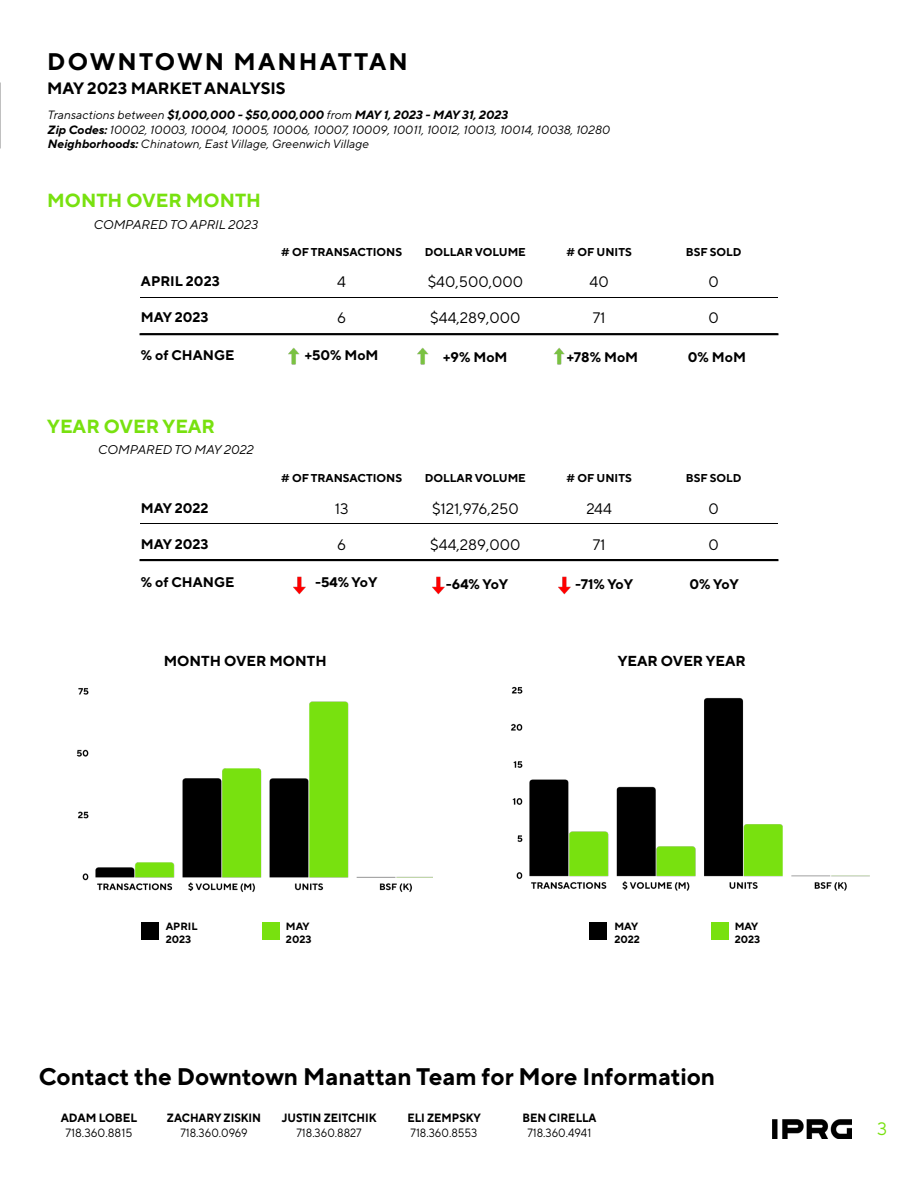
<style>
.page{position:relative;width:918px;height:1188px;background:#fff}
.page>*{position:absolute;margin:0;border:0;box-sizing:border-box;transform-origin:0 0}
.t1{font:700 24px "TT Norms Pro";color:#000}
.t2{font:700 24px "TT Norms Pro";letter-spacing:.09em;color:#000}
.t3{font:700 19.05px "TT Norms Pro";color:#78e10f}
.t4{font:18px "TT Norms Pro";color:#78e10f}
.t5{font:700 16.5px "TT Norms Pro";color:#000}
.t6{font:15.15px "TT Norms Pro";color:#000}
.t7{font:700 14.55px "TT Norms Pro";color:#000}
.t8{font:700 13.95px "TT Norms Pro";color:#000}
.t9{font:italic 12.6px "TT Norms Pro";color:#000}
.t10{font:italic 12px "TT Norms Pro";color:#000}
.t11{font:italic 700 12px "TT Norms Pro";color:#000}
.t12{font:12px "TT Norms Pro";color:#000;scale:.92 1}
.t13{font:700 12px "TT Norms Pro";color:#000;scale:.92 1}
.t14{font:12px "TT Norms Pro";color:#000;scale:.96 1}
.t15{font:700 12px "TT Norms Pro";color:#000;scale:.96 1}
.t16{font:700 11.4px "TT Norms Pro";color:#000}
.t17{font:700 10.5px "TT Norms Pro";color:#000}
.s1{font-weight:400}
.s2{font-weight:700}
</style>
<div class="page">
<img style="left:772px;top:1120px;width:79px;height:18px">
<img style="left:76px;top:688px;width:357px;height:204px">
<img style="left:511px;top:686px;width:359px;height:205px">
<div style="left:590px;top:923px;width:17px;height:17px;background:#000"></div>
<div style="left:711px;top:923px;width:18px;height:17px;background:#78e10f"></div>
<div style="left:141px;top:923px;width:18px;height:17px;background:#000"></div>
<div style="left:262px;top:923px;width:18px;height:17px;background:#78e10f"></div>
<hr style="left:140px;top:297px;width:638px;height:1px;background:#000">
<div style="left:140px;top:333px;width:638px;height:2px;border:1px solid #000"></div>
<hr style="left:140px;top:524px;width:638px;height:1px;background:#000">
<div style="left:140px;top:559px;width:638px;height:2px;border:1px solid #000"></div>
<img style="left:432px;top:577px;width:12px;height:18px">
<img style="left:558px;top:577px;width:12px;height:18px">
<img style="left:288px;top:347px;width:12px;height:18px">
<img style="left:417px;top:347px;width:12px;height:18px">
<img style="left:554px;top:347px;width:11px;height:18px">
<img style="left:293px;top:577px;width:12px;height:18px">
<p class="t2" style="left:47px;top:46px;width:362px">DOWNTOWN MANHATTAN</p>
<p class="t5" style="left:47px;top:78px;width:240px">MAY 2023 MARKET ANALYSIS</p>
<p class="t11" style="left:47px;top:107px;width:462px"><span class="s1">Transactions between</span> $1,000,000 - $50,000,000 <span class="s1">from</span> MAY 1, 2023 - MAY 31, 2023</p>
<p class="t10" style="left:47px;top:122px;width:564px"><span class="s2">Zip Codes:</span> 10002, 10003, 10004, 10005, 10006, 10007, 10009, 10011, 10012, 10013, 10014, 10038, 10280</p>
<p class="t10" style="left:47px;top:136px;width:323px"><span class="s2">Neighborhoods:</span> Chinatown, East Village, Greenwich Village</p>
<p class="t3" style="left:47px;top:188px;width:215px">MONTH OVER MONTH</p>
<p class="t9" style="left:93px;top:217px;width:166px">COMPARED TO APRIL 2023</p>
<p class="t8" style="left:141px;top:272px;width:80px">APRIL 2023</p>
<p class="t8" style="left:141px;top:308px;width:69px">MAY 2023</p>
<p class="t8" style="left:141px;top:346px;width:95px">% of CHANGE</p>
<p class="t3" style="left:47px;top:414px;width:169px">YEAR OVER YEAR</p>
<p class="t9" style="left:98px;top:441px;width:157px">COMPARED TO MAY 2022</p>
<p class="t8" style="left:141px;top:499px;width:69px">MAY 2022</p>
<p class="t8" style="left:141px;top:535px;width:69px">MAY 2023</p>
<p class="t8" style="left:141px;top:573px;width:95px">% of CHANGE</p>
<p class="t16" style="left:281px;top:244px;width:122px"># OF TRANSACTIONS</p>
<p class="t6" style="left:337px;top:272px;width:10px">4</p>
<p class="t16" style="left:425px;top:244px;width:102px">DOLLAR VOLUME</p>
<p class="t6" style="left:428px;top:272px;width:97px">$40,500,000</p>
<p class="t16" style="left:567px;top:244px;width:67px"># OF UNITS</p>
<p class="t6" style="left:590px;top:272px;width:21px">40</p>
<p class="t16" style="left:686px;top:244px;width:57px">BSF SOLD</p>
<p class="t6" style="left:709px;top:272px;width:12px">0</p>
<p class="t6" style="left:337px;top:308px;width:10px">6</p>
<p class="t6" style="left:430px;top:308px;width:92px">$44,289,000</p>
<p class="t6" style="left:593px;top:308px;width:14px">71</p>
<p class="t6" style="left:709px;top:308px;width:12px">0</p>
<p class="t8" style="left:305px;top:346px;width:75px">+50% MoM</p>
<p class="t8" style="left:443px;top:348px;width:66px">+9% MoM</p>
<p class="t8" style="left:567px;top:348px;width:73px">+78% MoM</p>
<p class="t16" style="left:281px;top:471px;width:122px"># OF TRANSACTIONS</p>
<p class="t6" style="left:335px;top:499px;width:15px">13</p>
<p class="t16" style="left:425px;top:471px;width:102px">DOLLAR VOLUME</p>
<p class="t6" style="left:432px;top:499px;width:88px">$121,976,250</p>
<p class="t16" style="left:567px;top:471px;width:67px"># OF UNITS</p>
<p class="t6" style="left:586px;top:499px;width:27px">244</p>
<p class="t8" style="left:688px;top:348px;width:60px">0% MoM</p>
<p class="t16" style="left:686px;top:471px;width:57px">BSF SOLD</p>
<p class="t6" style="left:709px;top:499px;width:12px">0</p>
<p class="t6" style="left:337px;top:535px;width:10px">6</p>
<p class="t6" style="left:430px;top:535px;width:92px">$44,289,000</p>
<p class="t6" style="left:593px;top:535px;width:14px">71</p>
<p class="t6" style="left:709px;top:535px;width:12px">0</p>
<p class="t8" style="left:315px;top:573px;width:64px">-54% YoY</p>
<p class="t8" style="left:446px;top:574px;width:64px">-64% YoY</p>
<p class="t8" style="left:575px;top:574px;width:60px">-71% YoY</p>
<p class="t8" style="left:690px;top:574px;width:51px">0% YoY</p>
<p class="t7" style="left:164px;top:651px;width:165px">MONTH OVER MONTH</p>
<p class="t7" style="left:618px;top:651px;width:130px">YEAR OVER YEAR</p>
<p class="t17" style="left:166px;top:919px;width:33px">APRIL</p>
<p class="t17" style="left:166px;top:932px;width:27px">2023</p>
<p class="t17" style="left:286px;top:919px;width:25px">MAY</p>
<p class="t17" style="left:286px;top:932px;width:27px">2023</p>
<p class="t17" style="left:614px;top:919px;width:25px">MAY</p>
<p class="t17" style="left:614px;top:932px;width:27px">2022</p>
<p class="t17" style="left:735px;top:919px;width:25px">MAY</p>
<p class="t17" style="left:735px;top:932px;width:27px">2023</p>
<p class="t1" style="left:39px;top:1061px;width:678px">Contact the Downtown Manattan Team for More Information</p>
<p class="t13" style="left:282px;top:1110px;width:104px">JUSTIN ZEITCHIK</p>
<p class="t12" style="left:296px;top:1125px;width:72px">718.360.8827</p>
<p class="t15" style="left:61px;top:1110px;width:81px">ADAM LOBEL</p>
<p class="t14" style="left:65px;top:1125px;width:71px">718.360.8815</p>
<p class="t13" style="left:167px;top:1110px;width:104px">ZACHARY ZISKIN</p>
<p class="t12" style="left:180px;top:1125px;width:74px">718.360.0969</p>
<p class="t13" style="left:407px;top:1110px;width:81px">ELI ZEMPSKY</p>
<p class="t12" style="left:411px;top:1125px;width:74px">718.360.8553</p>
<p class="t13" style="left:522px;top:1110px;width:82px">BEN CIRELLA</p>
<p class="t12" style="left:527px;top:1125px;width:71px">718.360.4941</p>
<h3 class="t4" style="left:877px;top:1117px;width:12px">3</h3>
</div>
